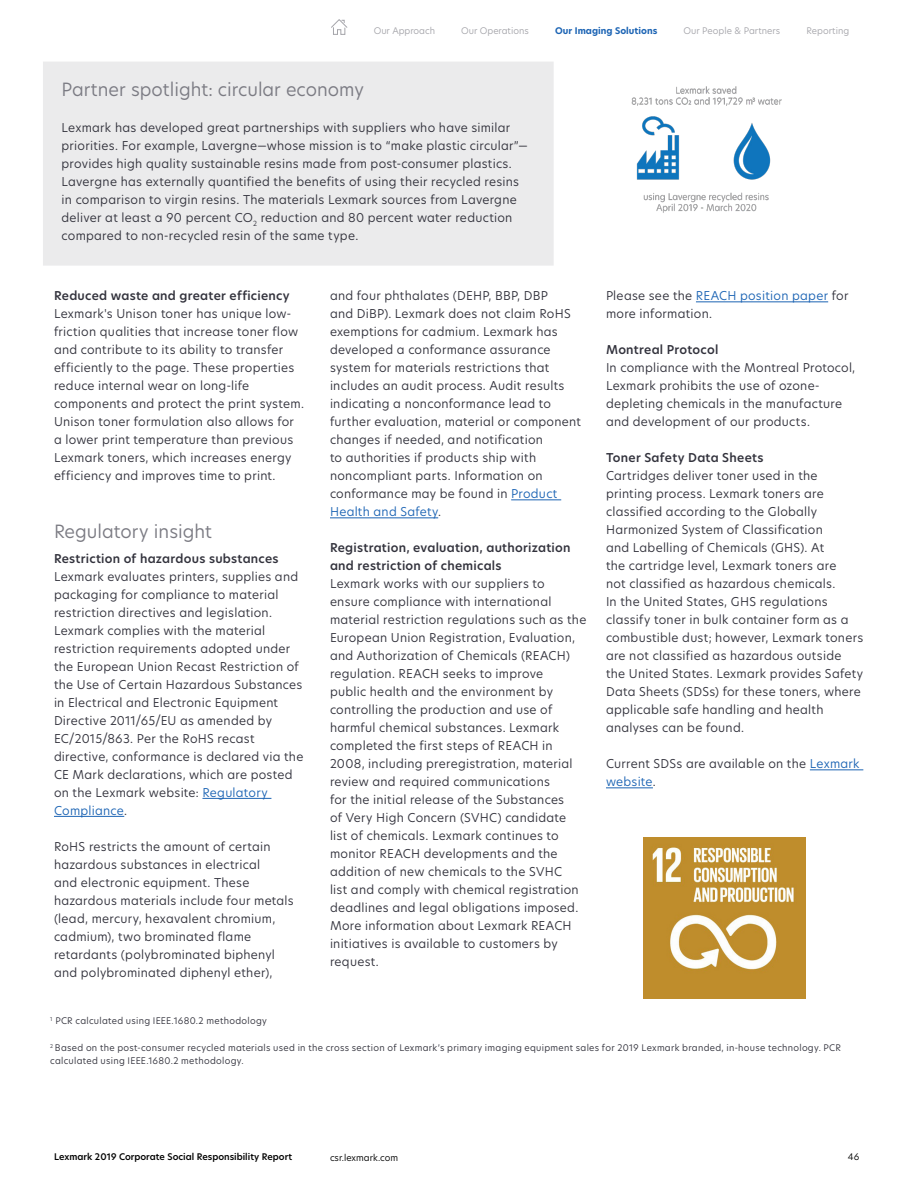
<style>
.page{position:relative;width:918px;height:1188px;background:#fff}
.page>*{position:absolute;margin:0;border:0;box-sizing:border-box;transform-origin:0 0}
.t1{font:18px "TP Hero";color:#7b7b83}
.t2{font:12px/18px "TP Hero";letter-spacing:.02em;color:#32323c}
.t3{font:600 12px/18px "TP Hero";letter-spacing:.02em;color:#32323c}
.t4{font:9px/13.5px "TP Hero";letter-spacing:.03em;color:#32323c}
.t5{font:9px "TP Hero";color:#a5a5aa}
.t6{font:600 9px "TP Hero";color:#000}
.t7{font:700 9px "TP Hero";color:#1c64b4}
.t8{font:9px "TP Hero";color:#000}
.s1{color:#1c64b4}
</style>
<div class="page">
<svg style="left:331px;top:19px;width:16px;height:16px"></svg>
<hr style="left:202px;top:798px;width:69px;height:1px;background:#1c64b4">
<hr style="left:54px;top:816px;width:70px;height:1px;background:#1c64b4">
<hr style="left:511px;top:500px;width:50px;height:1px;background:#1c64b4">
<hr style="left:330px;top:518px;width:108px;height:1px;background:#1c64b4">
<hr style="left:696px;top:302px;width:132px;height:1px;background:#1c64b4">
<hr style="left:810px;top:770px;width:53px;height:1px;background:#1c64b4">
<hr style="left:606px;top:788px;width:47px;height:1px;background:#1c64b4">
<div style="left:43px;top:62px;width:511px;height:204px;background:#ebebec"></div>
<img style="left:631px;top:86px;width:151px;height:127px">
<img style="left:643px;top:837px;width:162px;height:162px">
<p class="t5" style="left:374px;top:25px;width:63px">Our Approach</p>
<p class="t5" style="left:461px;top:25px;width:69px">Our Operations</p>
<p class="t7" style="left:555px;top:25px;width:104px">Our Imaging Solutions</p>
<p class="t5" style="left:683px;top:25px;width:99px">Our People &amp; Partners</p>
<p class="t5" style="left:807px;top:25px;width:44px">Reporting</p>
<h1 class="t1" style="left:62px;top:77px;width:304px">Partner spotlight: circular economy</h1>
<p class="t2" style="left:62px;top:118px;width:468px">Lexmark has developed great partnerships with suppliers who have similar priorities. For example, Lavergne—whose mission is to “make plastic circular”— provides high quality sustainable resins made from post-consumer plastics.<br>Lavergne has externally quantified the benefits of using their recycled resins in comparison to virgin resins. The materials Lexmark sources from Lavergne deliver at least a 90 percent CO<sub>2</sub> reduction and 80 percent water reduction compared to non-recycled resin of the same type.</p>
<p class="t3" style="left:54px;top:287px;width:237px">Reduced waste and greater efficiency</p>
<p class="t2" style="left:54px;top:305px;width:252px">Lexmark's Unison toner has unique low&shy;friction qualities that increase toner flow and contribute to its ability to transfer efficiently to the page. These properties reduce internal wear on long-life components and protect the print system.<br>Unison toner formulation also allows for a lower print temperature than previous Lexmark toners, which increases energy efficiency and improves time to print.</p>
<h1 class="t1" style="left:54px;top:519px;width:160px">Regulatory insight</h1>
<p class="t3" style="left:54px;top:549px;width:226px">Restriction of hazardous substances</p>
<p class="t2" style="left:54px;top:567px;width:251px">Lexmark evaluates printers, supplies and packaging for compliance to material restriction directives and legislation.<br>Lexmark complies with the material restriction requirements adopted under the European Union Recast Restriction of the Use of Certain Hazardous Substances in Electrical and Electronic Equipment Directive 2011/65/EU as amended by EC/2015/863. Per the RoHS recast directive, conformance is declared via the CE Mark declarations, which are posted on the Lexmark website: <span class="s1">Regulatory Compliance</span>.</p>
<p class="t2" style="left:54px;top:837px;width:241px">RoHS restricts the amount of certain hazardous substances in electrical<br>and electronic equipment. These hazardous materials include four metals (lead, mercury, hexavalent chromium, cadmium), two brominated flame retardants (polybrominated biphenyl and polybrominated diphenyl ether),</p>
<p class="t2" style="left:330px;top:287px;width:253px">and four phthalates (DEHP, BBP, DBP<br>and DiBP). Lexmark does not claim RoHS exemptions for cadmium. Lexmark has developed a conformance assurance system for materials restrictions that includes an audit process. Audit results indicating a nonconformance lead to further evaluation, material or component changes if needed, and notification<br>to authorities if products ship with noncompliant parts. Information on conformance may be found in <span class="s1">Product Health and Safety</span>.</p>
<p class="t3" style="left:330px;top:539px;width:242px">Registration, evaluation, authorization and restriction of chemicals</p>
<p class="t2" style="left:330px;top:575px;width:258px">Lexmark works with our suppliers to ensure compliance with international material restriction regulations such as the European Union Registration, Evaluation, and Authorization of Chemicals (REACH) regulation. REACH seeks to improve<br>public health and the environment by controlling the production and use of harmful chemical substances. Lexmark completed the first steps of REACH in 2008, including preregistration, material review and required communications<br>for the initial release of the Substances<br>of Very High Concern (SVHC) candidate list of chemicals. Lexmark continues to monitor REACH developments and the addition of new chemicals to the SVHC<br>list and comply with chemical registration deadlines and legal obligations imposed.<br>More information about Lexmark REACH initiatives is available to customers by request.</p>
<p class="t2" style="left:606px;top:287px;width:244px">Please see the <span class="s1">REACH position paper</span> for more information.</p>
<p class="t3" style="left:606px;top:341px;width:114px">Montreal Protocol</p>
<p class="t2" style="left:606px;top:359px;width:251px">In compliance with the Montreal Protocol, Lexmark prohibits the use of ozone&shy;depleting chemicals in the manufacture and development of our products.</p>
<p class="t3" style="left:606px;top:449px;width:159px">Toner Safety Data Sheets</p>
<p class="t2" style="left:606px;top:467px;width:259px">Cartridges deliver toner used in the printing process. Lexmark toners are classified according to the Globally Harmonized System of Classification<br>and Labelling of Chemicals (GHS). At<br>the cartridge level, Lexmark toners are<br>not classified as hazardous chemicals.<br>In the United States, GHS regulations classify toner in bulk container form as a combustible dust; however, Lexmark toners are not classified as hazardous outside the United States. Lexmark provides Safety Data Sheets (SDSs) for these toners, where applicable safe handling and health analyses can be found.</p>
<p class="t2" style="left:606px;top:755px;width:255px">Current SDSs are available on the <span class="s1">Lexmark website</span>.</p>
<p class="t4" style="left:50px;top:1013px;width:218px"><sup>1</sup> PCR calculated using IEEE.1680.2 methodology</p>
<p class="t4" style="left:50px;top:1040px;width:792px"><sup>2</sup> Based on the post-consumer recycled materials used in the cross section of Lexmark’s primary imaging equipment sales for 2019 Lexmark branded, in-house technology. PCR calculated using IEEE.1680.2 methodology.</p>
<p class="t6" style="left:54px;top:1150px;width:240px">Lexmark 2019 Corporate Social Responsibility Report</p>
<p class="t8" style="left:330px;top:1151px;width:70px">csr.lexmark.com</p>
<p class="t8" style="left:848px;top:1150px;width:13px">46</p>
</div>
